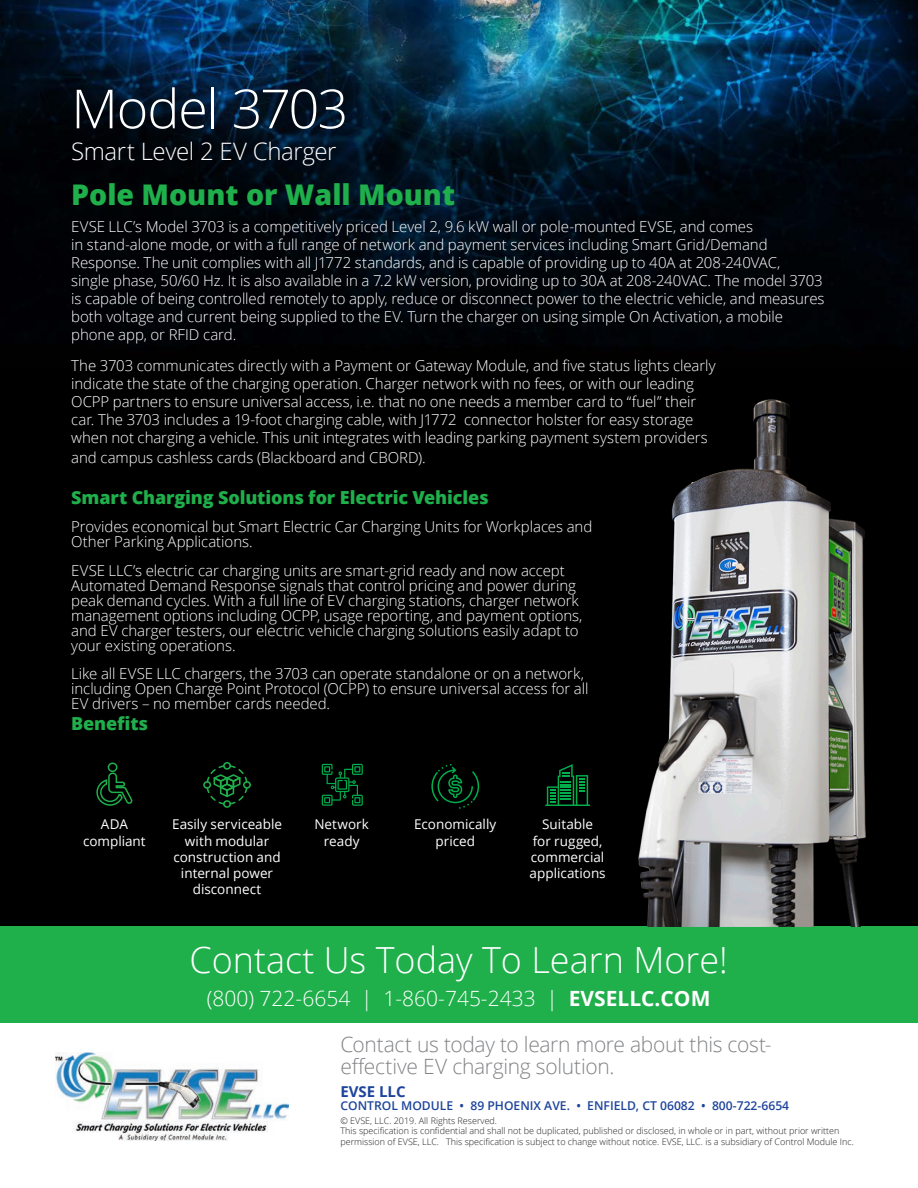
<style>
.page{position:relative;width:918px;height:1188px;background:#fff}
.page>*{position:absolute;margin:0;border:0;box-sizing:border-box;transform-origin:0 0}
.Page_title{font:300 54px "Open Sans";letter-spacing:-.025em;color:#fff}
.t1{font:300 36px "Open Sans";color:#fff}
.t2{font:800 28.5px "Open Sans";color:#1faf4b}
.Introduction__14_18p{font:300 24px "Open Sans";letter-spacing:-.015em;color:#fff}
.t3{font:300 21px/22.6px "Open Sans";letter-spacing:-.015em;color:#808285}
.t4{font:300 21px "Open Sans";color:#fff}
.Introduction__14_18p-2{font:800 18px "Open Sans";letter-spacing:-.01em;color:#1faf4b}
.Introduction__14_18p-3{font:300 15px/18px "Open Sans";letter-spacing:-.005em;color:#fff}
.t5{font:700 15px "Open Sans";color:#1d449b}
.Introduction__14_18p-4{font:13.5px/16.2px "Open Sans";color:#fff;text-align:center}
.t6{font:600 12.15px "Open Sans";color:#1d449b}
.t7{font:300 9px/10.5px "Open Sans";color:#231f20}
.s1{font-weight:700}
</style>
<div class="page">
<div style="left:0;top:116px;width:918px;height:811px;background:#000"></div>
<img style="left:0;top:0;width:918px;height:342px">
<div style="left:0;top:927px;width:918px;height:96px;background:#1faf4b"></div>
<img style="left:55px;top:1052px;width:234px;height:89px">
<img style="left:593px;top:399px;width:325px;height:528px">
<svg style="left:203px;top:762px;width:48px;height:46px"></svg>
<svg style="left:322px;top:764px;width:41px;height:42px"></svg>
<div style="left:108px;top:763px;width:9px;height:9px;border:2px solid #1faf4b;border-radius:50%"></div>
<svg style="left:96px;top:772px;width:37px;height:34px"></svg>
<svg style="left:545px;top:764px;width:45px;height:42px"></svg>
<svg style="left:431px;top:764px;width:48px;height:45px"></svg>
<p class="Page_title" style="left:71px;top:72px;width:279px">Model 3703</p>
<p class="Introduction__14_18p" style="left:71px;top:135px;width:267px">Smart Level 2 EV Charger</p>
<p class="t2" style="left:71px;top:173px;width:385px">Pole Mount or Wall Mount</p>
<p class="Introduction__14_18p-3" style="left:71px;top:217px;width:755px">EVSE LLC’s Model 3703 is a competitively priced Level 2, 9.6 kW wall or pole-mounted EVSE, and comes<br>in stand-alone mode, or with a full range of network and payment services including Smart Grid/Demand Response. The unit complies with all J1772 standards, and is capable of providing up to 40A at 208-240VAC,<br>single phase, 50/60 Hz. It is also available in a 7.2 kW version, providing up to 30A at 208-240VAC. The model 3703 is capable of being controlled remotely to apply, reduce or disconnect power to the electric vehicle, and measures both voltage and current being supplied to the EV. Turn the charger on using simple On Activation, a mobile phone app, or RFID card.</p>
<p class="Introduction__14_18p-3" style="left:71px;top:356px;width:646px">The 3703 communicates directly with a Payment or Gateway Module, and five status lights clearly indicate the state of the charging operation. Charger network with no fees, or with our leading OCPP partners to ensure universal access, i.e. that no one needs a member card to “fuel” their car. The 3703 includes a 19-foot charging cable, with J1772 connector holster for easy storage when not charging a vehicle. This unit integrates with leading parking payment system providers</p>
<p class="Introduction__14_18p-3" style="left:71px;top:448px;width:356px">and campus cashless cards (Blackboard and CBORD).</p>
<p class="Introduction__14_18p-2" style="left:71px;top:483px;width:419px">Smart Charging Solutions for Electric Vehicles</p>
<p class="Introduction__14_18p-3" style="left:71px;top:519px;width:523px;line-height:15px">Provides economical but Smart Electric Car Charging Units for Workplaces and<br>Other Parking Applications.</p>
<p class="Introduction__14_18p-3" style="left:71px;top:562px;width:513px;line-height:15px">EVSE LLC’s electric car charging units are smart-grid ready and now accept Automated Demand Response signals that control pricing and power during peak demand cycles. With a full line of EV charging stations, charger network management options including OCPP, usage reporting, and payment options, and EV charger testers, our electric vehicle charging solutions easily adapt to your existing operations.</p>
<p class="Introduction__14_18p-3" style="left:71px;top:666px;width:519px;line-height:15px">Like all EVSE LLC chargers, the 3703 can operate standalone or on a network, including Open Charge Point Protocol (OCPP) to ensure universal access for all<br>EV drivers – no member cards needed.</p>
<p class="Introduction__14_18p-2" style="left:71px;top:710px;width:78px">Benefits</p>
<p class="Introduction__14_18p-4" style="left:83px;top:816px;width:64px">ADA compliant</p>
<p class="Introduction__14_18p-4" style="left:172px;top:816px;width:111px">Easily serviceable with modular construction and internal power disconnect</p>
<p class="Introduction__14_18p-4" style="left:314px;top:816px;width:56px">Network ready</p>
<p class="Introduction__14_18p-4" style="left:414px;top:816px;width:84px">Economically priced</p>
<p class="Introduction__14_18p-4" style="left:530px;top:816px;width:78px">Suitable<br>for rugged, commercial applications</p>
<p class="t1" style="left:189px;top:935px;width:540px">Contact Us Today To Learn More!</p>
<p class="t4" style="left:207px;top:984px;width:505px">(800) 722-6654 | 1-860-745-2433 | <span class="s1">EVSELLC.COM</span></p>
<p class="t3" style="left:340px;top:1032px;width:433px">Contact us today to learn more about this cost&shy;effective EV charging solution.</p>
<p class="t7" style="left:340px;top:1115px;width:515px">© EVSE, LLC. 2019. All Rights Reserved.<br>This specification is confidential and shall not be duplicated, published or disclosed, in whole or in part, without prior written permission of EVSE, LLC. This specification is subject to change without notice. EVSE, LLC. is a subsidiary of Control Module Inc.</p>
<p class="t5" style="left:340px;top:1081px;width:67px">EVSE LLC</p>
<p class="t6" style="left:340px;top:1097px;width:450px">CONTROL MODULE • 89 PHOENIX AVE. • ENFIELD, CT 06082 • 800-722-6654</p>
</div>
